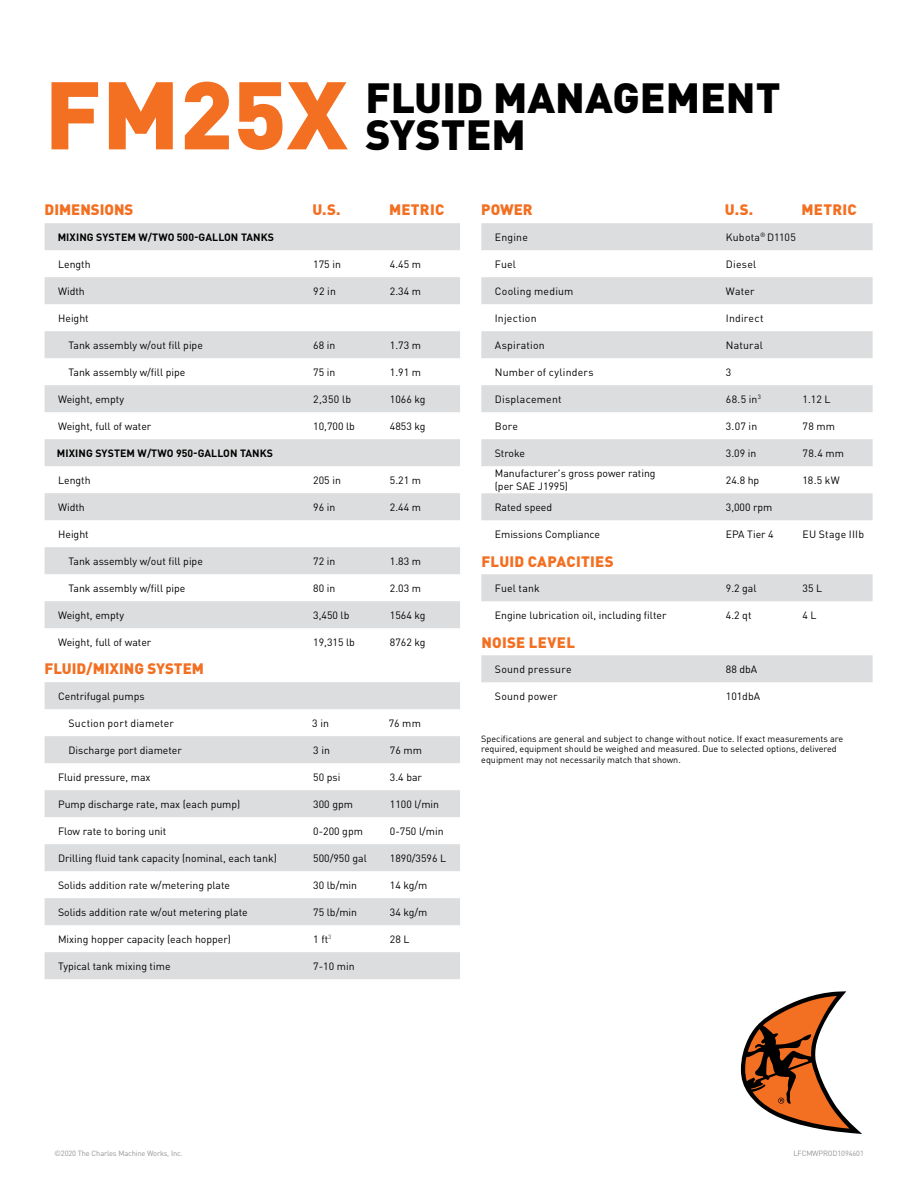
<style>
.page{position:relative;width:918px;height:1188px;background:#fff}
.page>*{position:absolute;margin:0;border:0;box-sizing:border-box;transform-origin:0 0}
.t1{font:900 94.35px "DIN Pro";color:#f36f21}
.t2{font:900 41.7px/36.8px "DIN Pro";color:#000}
.t3{font:900 15px "DIN Pro";letter-spacing:.01em;color:#f36f21}
.t4{font:10.5px/12.6px "DIN Pro";color:#000}
.t5{font:10.5px "DIN Pro";letter-spacing:.02em;color:#000}
.t6{font:700 10.5px "DIN Pro";letter-spacing:.01em;color:#000}
.t7{font:10.5px "DIN Pro";letter-spacing:.025em;color:#000}
.t8{font:9px/10.8px "DIN Pro";color:#000}
.t9{font:7.5px "DIN Pro";letter-spacing:-.02em;color:#939598}
</style>
<div class="page">
<svg style="left:45px;top:223px;width:415px;height:756px"></svg>
<svg style="left:481px;top:223px;width:392px;height:459px"></svg>
<svg style="left:741px;top:991px;width:121px;height:143px"></svg>
<h1 class="t1" style="left:45px;top:34px;width:305px">FM25X</h1>
<h2 class="t2" style="left:365px;top:74px;width:417px">FLUID MANAGEMENT<br>SYSTEM</h2>
<h3 class="t3" style="left:45px;top:197px;width:90px">DIMENSIONS</h3>
<h3 class="t3" style="left:312px;top:197px;width:30px">U.S.</h3>
<h3 class="t3" style="left:389px;top:197px;width:57px">METRIC</h3>
<p class="t6" style="left:58px;top:228px;width:218px">MIXING SYSTEM W/TWO 500-GALLON TANKS</p>
<p class="t4" style="left:58px;top:257px;width:34px">Length</p>
<p class="t4" style="left:313px;top:257px;width:29px">175 in</p>
<p class="t4" style="left:390px;top:257px;width:33px">4.45 m</p>
<p class="t4" style="left:58px;top:284px;width:28px">Width</p>
<p class="t4" style="left:313px;top:284px;width:24px">92 in</p>
<p class="t4" style="left:390px;top:284px;width:33px">2.34 m</p>
<p class="t4" style="left:58px;top:311px;width:32px">Height</p>
<p class="t4" style="left:69px;top:338px;width:136px">Tank assembly w/out fill pipe</p>
<p class="t4" style="left:313px;top:338px;width:24px">68 in</p>
<p class="t4" style="left:390px;top:338px;width:33px">1.73 m</p>
<p class="t4" style="left:69px;top:365px;width:118px">Tank assembly w/fill pipe</p>
<p class="t4" style="left:313px;top:365px;width:24px">75 in</p>
<p class="t4" style="left:390px;top:365px;width:33px">1.91 m</p>
<p class="t4" style="left:58px;top:392px;width:67px">Weight, empty</p>
<p class="t4" style="left:313px;top:392px;width:39px">2,350 lb</p>
<p class="t4" style="left:390px;top:392px;width:37px">1066 kg</p>
<p class="t4" style="left:58px;top:419px;width:95px">Weight, full of water</p>
<p class="t4" style="left:313px;top:419px;width:43px">10,700 lb</p>
<p class="t4" style="left:390px;top:419px;width:37px">4853 kg</p>
<p class="t6" style="left:57px;top:444px;width:218px">MIXING SYSTEM W/TWO 950-GALLON TANKS</p>
<p class="t4" style="left:58px;top:473px;width:34px">Length</p>
<p class="t4" style="left:313px;top:473px;width:29px">205 in</p>
<p class="t4" style="left:390px;top:473px;width:33px">5.21 m</p>
<p class="t4" style="left:58px;top:500px;width:28px">Width</p>
<p class="t4" style="left:313px;top:500px;width:24px">96 in</p>
<p class="t4" style="left:390px;top:500px;width:33px">2.44 m</p>
<p class="t4" style="left:58px;top:527px;width:32px">Height</p>
<p class="t4" style="left:69px;top:554px;width:136px">Tank assembly w/out fill pipe</p>
<p class="t4" style="left:313px;top:554px;width:24px">72 in</p>
<p class="t4" style="left:390px;top:554px;width:33px">1.83 m</p>
<p class="t4" style="left:69px;top:581px;width:118px">Tank assembly w/fill pipe</p>
<p class="t4" style="left:313px;top:581px;width:24px">80 in</p>
<p class="t4" style="left:390px;top:581px;width:33px">2.03 m</p>
<p class="t4" style="left:58px;top:608px;width:67px">Weight, empty</p>
<p class="t4" style="left:313px;top:608px;width:38px">3,450 lb</p>
<p class="t4" style="left:390px;top:608px;width:37px">1564 kg</p>
<p class="t4" style="left:58px;top:635px;width:95px">Weight, full of water</p>
<p class="t4" style="left:313px;top:635px;width:43px">19,315 lb</p>
<p class="t4" style="left:390px;top:635px;width:37px">8762 kg</p>
<h3 class="t3" style="left:45px;top:656px;width:161px">FLUID/MIXING SYSTEM</h3>
<p class="t4" style="left:58px;top:689px;width:88px">Centrifugal pumps</p>
<p class="t5" style="left:69px;top:715px;width:107px">Suction port diameter</p>
<p class="t4" style="left:312px;top:716px;width:18px">3 in</p>
<p class="t4" style="left:389px;top:716px;width:34px">76 mm</p>
<p class="t4" style="left:69px;top:743px;width:115px">Discharge port diameter</p>
<p class="t4" style="left:313px;top:743px;width:18px">3 in</p>
<p class="t4" style="left:390px;top:743px;width:34px">76 mm</p>
<p class="t4" style="left:58px;top:770px;width:94px">Fluid pressure, max</p>
<p class="t4" style="left:313px;top:770px;width:29px">50 psi</p>
<p class="t4" style="left:390px;top:770px;width:34px">3.4 bar</p>
<p class="t4" style="left:58px;top:797px;width:184px">Pump discharge rate, max (each pump)</p>
<p class="t4" style="left:313px;top:797px;width:41px">300 gpm</p>
<p class="t4" style="left:390px;top:797px;width:51px">1100 l/min</p>
<p class="t4" style="left:58px;top:824px;width:110px">Flow rate to boring unit</p>
<p class="t4" style="left:313px;top:824px;width:51px">0-200 gpm</p>
<p class="t4" style="left:390px;top:824px;width:55px">0-750 l/min</p>
<p class="t4" style="left:58px;top:851px;width:220px">Drilling fluid tank capacity (nominal, each tank)</p>
<p class="t4" style="left:313px;top:851px;width:55px">500/950 gal</p>
<p class="t4" style="left:390px;top:851px;width:58px">1890/3596 L</p>
<p class="t4" style="left:58px;top:878px;width:174px">Solids addition rate w/metering plate</p>
<p class="t4" style="left:313px;top:878px;width:45px">30 lb/min</p>
<p class="t4" style="left:390px;top:878px;width:39px">14 kg/m</p>
<p class="t4" style="left:58px;top:905px;width:191px">Solids addition rate w/out metering plate</p>
<p class="t4" style="left:313px;top:905px;width:45px">75 lb/min</p>
<p class="t4" style="left:390px;top:905px;width:39px">34 kg/m</p>
<p class="t4" style="left:58px;top:932px;width:174px">Mixing hopper capacity (each hopper)</p>
<p class="t4" style="left:313px;top:932px;width:20px">1 ft<sup>3</sup></p>
<p class="t4" style="left:390px;top:932px;width:21px">28 L</p>
<p class="t4" style="left:58px;top:959px;width:114px">Typical tank mixing time</p>
<p class="t4" style="left:313px;top:959px;width:43px">7-10 min</p>
<h3 class="t3" style="left:481px;top:197px;width:53px">POWER</h3>
<h3 class="t3" style="left:725px;top:197px;width:30px">U.S.</h3>
<h3 class="t3" style="left:802px;top:197px;width:57px">METRIC</h3>
<p class="t4" style="left:495px;top:230px;width:35px">Engine</p>
<p class="t5" style="left:726px;top:229px;width:72px">Kubota<sup>®</sup> D1105</p>
<p class="t4" style="left:495px;top:257px;width:23px">Fuel</p>
<p class="t4" style="left:726px;top:257px;width:32px">Diesel</p>
<p class="t7" style="left:495px;top:283px;width:80px">Cooling medium</p>
<p class="t4" style="left:726px;top:284px;width:30px">Water</p>
<p class="t5" style="left:495px;top:310px;width:43px">Injection</p>
<p class="t7" style="left:726px;top:310px;width:39px">Indirect</p>
<p class="t5" style="left:495px;top:337px;width:52px">Aspiration</p>
<p class="t5" style="left:726px;top:337px;width:39px">Natural</p>
<p class="t5" style="left:495px;top:364px;width:100px">Number of cylinders</p>
<p class="t4" style="left:726px;top:365px;width:7px">3</p>
<p class="t5" style="left:495px;top:391px;width:68px">Displacement</p>
<p class="t4" style="left:726px;top:392px;width:37px">68.5 in<sup>3</sup></p>
<p class="t4" style="left:803px;top:392px;width:29px">1.12 L</p>
<p class="t4" style="left:495px;top:419px;width:25px">Bore</p>
<p class="t4" style="left:726px;top:419px;width:33px">3.07 in</p>
<p class="t4" style="left:803px;top:419px;width:34px">78 mm</p>
<p class="t4" style="left:495px;top:446px;width:32px">Stroke</p>
<p class="t4" style="left:726px;top:446px;width:32px">3.09 in</p>
<p class="t4" style="left:803px;top:446px;width:43px">78.4 mm</p>
<p class="t4" style="left:495px;top:466px;width:162px">Manufacturer's gross power rating (per SAE J1995)</p>
<p class="t4" style="left:726px;top:473px;width:35px">24.8 hp</p>
<p class="t4" style="left:803px;top:473px;width:39px">18.5 kW</p>
<p class="t4" style="left:495px;top:500px;width:59px">Rated speed</p>
<p class="t4" style="left:726px;top:500px;width:48px">3,000 rpm</p>
<p class="t4" style="left:495px;top:527px;width:107px">Emissions Compliance</p>
<p class="t4" style="left:726px;top:527px;width:49px">EPA Tier 4</p>
<p class="t5" style="left:803px;top:526px;width:63px">EU Stage IIIb</p>
<h3 class="t3" style="left:481px;top:548px;width:134px">FLUID CAPACITIES</h3>
<p class="t5" style="left:495px;top:580px;width:47px">Fuel tank</p>
<p class="t4" style="left:726px;top:581px;width:32px">9.2 gal</p>
<p class="t4" style="left:803px;top:581px;width:21px">35 L</p>
<p class="t4" style="left:495px;top:608px;width:173px">Engine lubrication oil, including filter</p>
<p class="t4" style="left:726px;top:608px;width:27px">4.2 qt</p>
<p class="t4" style="left:803px;top:608px;width:16px">4 L</p>
<h3 class="t3" style="left:481px;top:629px;width:95px">NOISE LEVEL</h3>
<p class="t7" style="left:495px;top:661px;width:78px">Sound pressure</p>
<p class="t4" style="left:726px;top:662px;width:33px">88 dbA</p>
<p class="t7" style="left:495px;top:688px;width:64px">Sound power</p>
<p class="t4" style="left:726px;top:689px;width:36px">101dbA</p>
<p class="t8" style="left:481px;top:732px;width:363px">Specifications are general and subject to change without notice. If exact measurements are required, equipment should be weighed and measured. Due to selected options, delivered equipment may not necessarily match that shown.</p>
<p class="t9" style="left:54px;top:1147px;width:130px">©2020 The Charles Machine Works, Inc.</p>
<p class="t9" style="left:794px;top:1147px;width:72px">LFCMWPROD1094601</p>
</div>
